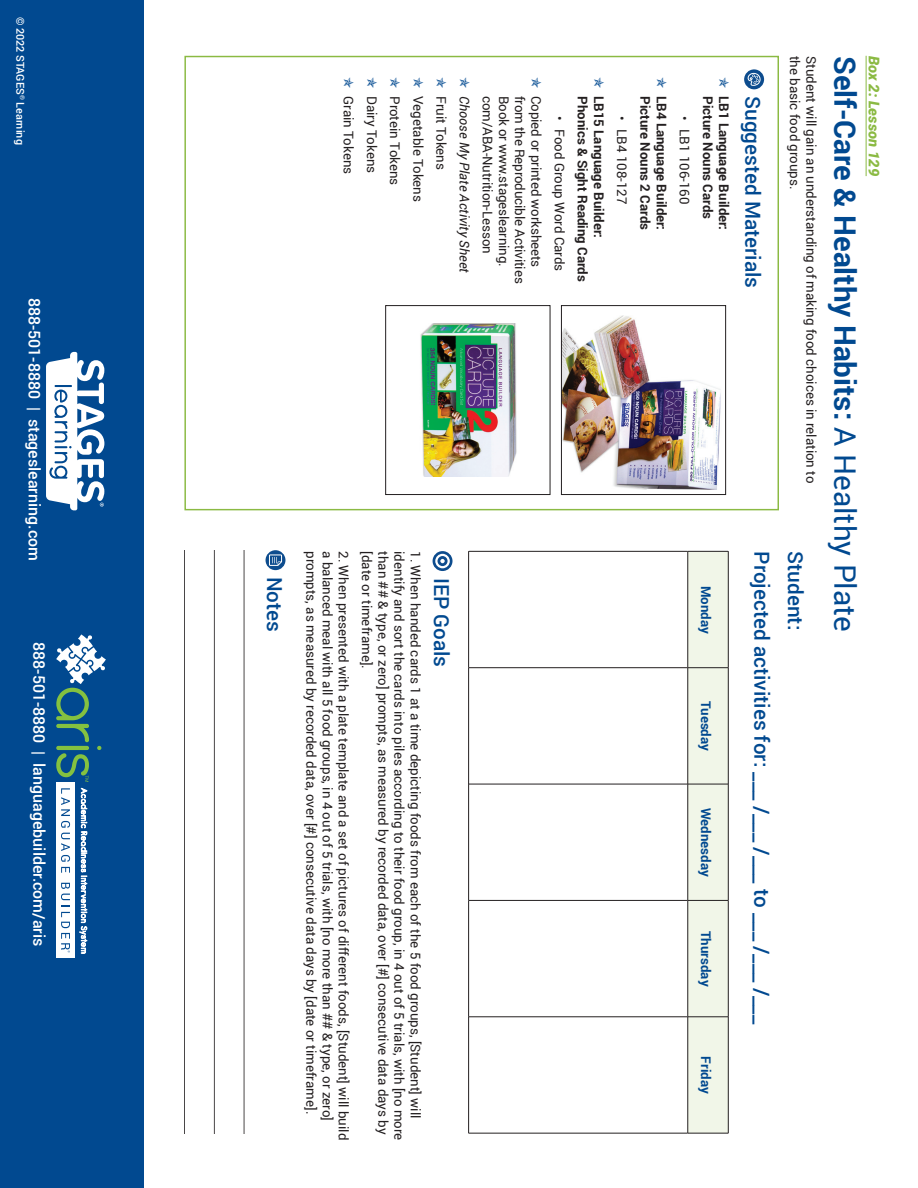
<style>
.page{position:relative;width:918px;height:1188px;background:#fff}
.page>*{position:absolute;margin:0;border:0;box-sizing:border-box;transform-origin:0 0}
.t1{font:700 29.55px "Roboto";color:#014990}
.t2{font:500 20.7px "Roboto";color:#014990}
.t3{font:500 15.9px "Roboto";color:#fff}
.t4{font:italic 900 14.7px "Roboto";color:#8bba43}
.t5{font:13.35px/23.1px "Roboto";color:#231f20}
.t6{font:700 13.35px "Roboto";color:#231f20}
.t7{font:700 13.35px "Roboto";color:#014990}
.t8{font:500 10.8px "Roboto";color:#fff}
.s1{font-style:italic}
.s2{font-weight:400}
</style>
<div class="page">
<div style="left:689px;top:552px;width:39px;height:581px;background:#f1f6e8"></div>
<hr style="left:728px;top:551px;width:1px;height:117px;background:#231f20">
<hr style="left:688px;top:551px;width:40px;height:1px;background:#231f20">
<hr style="left:728px;top:668px;width:1px;height:116px;background:#231f20">
<hr style="left:688px;top:667px;width:40px;height:1px;background:#231f20">
<hr style="left:728px;top:784px;width:1px;height:116px;background:#231f20">
<hr style="left:688px;top:784px;width:40px;height:1px;background:#231f20">
<hr style="left:728px;top:900px;width:1px;height:117px;background:#231f20">
<hr style="left:688px;top:900px;width:40px;height:1px;background:#231f20">
<hr style="left:728px;top:1017px;width:1px;height:116px;background:#231f20">
<hr style="left:688px;top:1017px;width:40px;height:1px;background:#231f20">
<hr style="left:688px;top:1133px;width:40px;height:1px;background:#231f20">
<hr style="left:688px;top:551px;width:1px;height:117px;background:#231f20">
<hr style="left:469px;top:551px;width:219px;height:1px;background:#231f20">
<hr style="left:688px;top:668px;width:1px;height:116px;background:#231f20">
<hr style="left:469px;top:667px;width:219px;height:1px;background:#231f20">
<hr style="left:688px;top:784px;width:1px;height:116px;background:#231f20">
<hr style="left:469px;top:784px;width:219px;height:1px;background:#231f20">
<hr style="left:688px;top:900px;width:1px;height:117px;background:#231f20">
<hr style="left:469px;top:900px;width:219px;height:1px;background:#231f20">
<hr style="left:688px;top:1017px;width:1px;height:116px;background:#231f20">
<hr style="left:469px;top:1017px;width:219px;height:1px;background:#231f20">
<hr style="left:469px;top:1133px;width:219px;height:1px;background:#231f20">
<hr style="left:468px;top:551px;width:1px;height:117px;background:#231f20">
<hr style="left:468px;top:668px;width:1px;height:116px;background:#231f20">
<hr style="left:468px;top:784px;width:1px;height:116px;background:#231f20">
<hr style="left:468px;top:900px;width:1px;height:117px;background:#231f20">
<hr style="left:468px;top:1017px;width:1px;height:116px;background:#231f20">
<hr style="left:244px;top:550px;width:1px;height:583px;background:#231f20">
<hr style="left:214px;top:550px;width:1px;height:583px;background:#231f20">
<hr style="left:184px;top:550px;width:1px;height:583px;background:#231f20">
<svg style="left:744px;top:69px;width:20px;height:20px"></svg>
<svg style="left:748px;top:73px;width:13px;height:13px"></svg>
<hr style="left:866px;top:56px;width:1px;height:120px;background:#8bba43">
<div style="left:266px;top:550px;width:19px;height:20px;background:#0d4c8e;border-radius:50%"></div>
<svg style="left:269px;top:554px;width:13px;height:12px"></svg>
<img style="left:563px;top:316px;width:158px;height:174px">
<div style="left:561px;top:305px;width:165px;height:190px;border:1px solid #231f20"></div>
<img style="left:420px;top:323px;width:97px;height:154px">
<div style="left:385px;top:305px;width:165px;height:190px;border:1px solid #231f20"></div>
<svg style="left:433px;top:551px;width:16px;height:20px"></svg>
<svg style="left:433px;top:551px;width:20px;height:20px"></svg>
<svg style="left:435px;top:554px;width:15px;height:14px"></svg>
<svg style="left:438px;top:556px;width:10px;height:10px"></svg>
<svg style="left:440px;top:559px;width:5px;height:4px"></svg>
<hr style="left:917px;top:712px;width:1px;height:151px;background:#ee1f23">
<div style="left:0;top:0;width:144px;height:1188px;background:#014990"></div>
<svg style="left:46px;top:352px;width:58px;height:158px"></svg>
<div style="left:56px;top:783px;width:19px;height:175px;background:#fff"></div>
<svg style="left:80px;top:788px;width:7px;height:165px"></svg>
<svg style="left:61px;top:788px;width:9px;height:85px"></svg>
<svg style="left:61px;top:883px;width:9px;height:70px"></svg>
<svg style="left:56px;top:634px;width:50px;height:148px"></svg>
<p class="t8" style="left:28px;top:16px;width:130px;rotate:90deg">© 2022 STAGES<sup>®</sup> Learning</p>
<p class="t3" style="left:46px;top:298px;width:265px;rotate:90deg">888-501-8880 | stageslearning.com</p>
<p class="t3" style="left:50px;top:642px;width:306px;rotate:90deg">888-501-8880 | languagebuilder.com/aris</p>
<p class="t5" style="left:476px;top:96px;width:178px;rotate:90deg"><span class="s1">Choose My Plate Activity Sheet<br></span>Fruit Tokens<br>Vegetable Tokens<br>Protein Tokens<br>Dairy Tokens<br>Grain Tokens</p>
<p class="t5" style="left:500px;top:96px;width:159px;rotate:90deg">com/ABA-Nutrition-Lesson</p>
<p class="t5" style="left:516px;top:96px;width:172px;rotate:90deg">Book or www.stageslearning.</p>
<p class="t5" style="left:532px;top:96px;width:189px;rotate:90deg">from the Reproducible Activities</p>
<p class="t5" style="left:548px;top:96px;width:173px;rotate:90deg">Copied or printed worksheets</p>
<p class="t5" style="left:572px;top:116px;width:157px;rotate:90deg">• Food Group Word Cards</p>
<p class="t6" style="left:592px;top:96px;width:187px;rotate:90deg">Phonics &amp; Sight Reading Cards</p>
<p class="t6" style="left:608px;top:96px;width:143px;rotate:90deg">LB15 Language Builder:</p>
<p class="t5" style="left:634px;top:116px;width:90px;rotate:90deg">• LB4 108-127</p>
<p class="t5" style="left:323px;top:551px;width:564px;rotate:90deg">prompts, as measured by recorded data, over [#] consecutive data days by [date or timeframe].</p>
<p class="t5" style="left:340px;top:551px;width:571px;rotate:90deg">a balanced meal with all 5 food groups, in 4 out of 5 trials, with [no more than ## &amp; type, or zero]</p>
<p class="t5" style="left:356px;top:551px;width:591px;rotate:90deg">2. When presented with a plate template and a set of pictures of different foods, [Student] will build</p>
<p class="t5" style="left:379px;top:551px;width:119px;rotate:90deg">[date or timeframe].</p>
<p class="t5" style="left:395px;top:551px;width:585px;rotate:90deg">than ## &amp; type, or zero] prompts, as measured by recorded data, over [#] consecutive data days by</p>
<p class="t5" style="left:411px;top:551px;width:591px;rotate:90deg">identify and sort the cards into piles according to their food group, in 4 out of 5 trials, with [no more</p>
<p class="t5" style="left:428px;top:551px;width:569px;rotate:90deg">1. When handed cards 1 at a time depicting foods from each of the 5 food groups, [Student] will</p>
<p class="t2" style="left:289px;top:577px;width:57px;rotate:90deg">Notes</p>
<p class="t2" style="left:456px;top:578px;width:91px;rotate:90deg">IEP Goals</p>
<p class="t6" style="left:655px;top:96px;width:135px;rotate:90deg">Picture Nouns 2 Cards</p>
<p class="t6" style="left:671px;top:96px;width:135px;rotate:90deg">LB4 Language Builder:</p>
<p class="t5" style="left:697px;top:116px;width:90px;rotate:90deg">• LB1 106-160</p>
<p class="t6" style="left:717px;top:96px;width:124px;rotate:90deg">Picture Nouns Cards</p>
<p class="t6" style="left:733px;top:96px;width:135px;rotate:90deg">LB1 Language Builder:</p>
<p class="t7" style="left:715px;top:586px;width:49px;rotate:90deg">Monday</p>
<p class="t7" style="left:715px;top:701px;width:51px;rotate:90deg">Tuesday</p>
<p class="t7" style="left:715px;top:808px;width:70px;rotate:90deg">Wednesday</p>
<p class="t7" style="left:715px;top:931px;width:57px;rotate:90deg">Thursday</p>
<p class="t5" style="left:807px;top:56px;width:135px;rotate:90deg">the basic food groups.</p>
<p class="t5" style="left:823px;top:56px;width:429px;rotate:90deg">Student will gain an understanding of making food choices in relation to</p>
<p class="t1" style="left:866px;top:56px;width:578px;rotate:90deg">Self-Care &amp; Healthy Habits: <span class="s2">A Healthy Plate</span></p>
<p class="t2" style="left:768px;top:96px;width:194px;rotate:90deg">Suggested Materials</p>
<p class="t2" style="left:776px;top:551px;width:474px;rotate:90deg">Projected activities for: ___ /___ /___ to ___ /___ /___</p>
<p class="t2" style="left:810px;top:551px;width:81px;rotate:90deg">Student:</p>
<p class="t4" style="left:884px;top:56px;width:122px;rotate:90deg">Box 2: Lesson 129</p>
<p class="t7" style="left:715px;top:1056px;width:39px;rotate:90deg">Friday</p>
</div>
